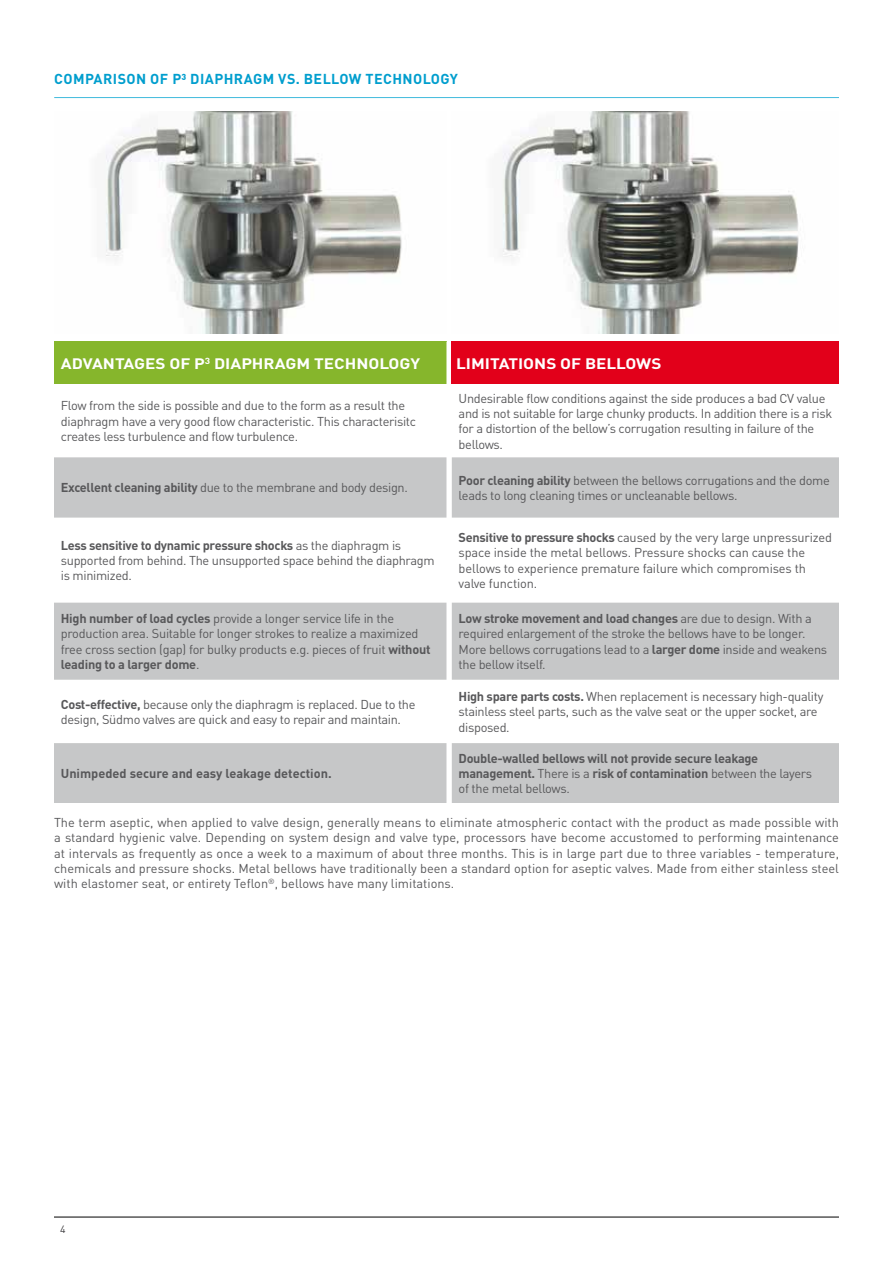
<style>
.page{position:relative;width:893px;height:1263px;background:#fff}
.page>*{position:absolute;margin:0;border:0;box-sizing:border-box;transform-origin:0 0}
.t1{font:700 15px "DIN Pro";color:#fff;scale:1.14 1}
.t2{font:700 14.25px "DIN Pro";letter-spacing:.03em;color:#009ece}
.t3{font:12.75px/15.3px "DIN Pro";letter-spacing:-.025em;color:#58585a}
.t4{font:700 12.75px/15.3px "DIN Pro";letter-spacing:-.025em;color:#58585a}
.t5{font:700 12.75px "DIN Pro";color:#58585a}
.t6{font:10.5px "DIN Pro";color:#3e3d40}
.s1{font-weight:700}
.s2{font-weight:400}
</style>
<div class="page">
<hr style="left:54px;top:1217px;width:785px;height:1px;background:#000">
<img style="left:105px;top:112px;width:297px;height:222px">
<img style="left:502px;top:112px;width:297px;height:222px">
<hr style="left:54px;top:97px;width:785px;height:1px;background:#41badc">
<div style="left:54px;top:342px;width:398px;height:42px;background:#86b62c"></div>
<div style="left:452px;top:342px;width:387px;height:42px;background:#e2001a"></div>
<svg style="left:54px;top:457px;width:785px;height:223px;fill:#c6c7c8"></svg>
<div style="left:54px;top:743px;width:785px;height:60px;background:#c6c7c8"></div>
<p class="t2" style="left:54px;top:67px;width:405px">COMPARISON OF P³ DIAPHRAGM VS. BELLOW TECHNOLOGY</p>
<p class="t1" style="left:61px;top:351px;width:317px">ADVANTAGES OF P<sup>3</sup> DIAPHRAGM TECHNOLOGY</p>
<p class="t1" style="left:456px;top:351px;width:182px">LIMITATIONS OF BELLOWS</p>
<p class="t3" style="left:61px;top:397px;width:357px">Flow from the side is possible and due to the form as a result the diaphragm have a very good flow characteristic. This characterisitc creates less turbulence and flow turbulence.</p>
<p class="t3" style="left:459px;top:389px;width:375px">Undesirable flow conditions against the side produces a bad CV value and is not suitable for large chunky products. In addition there is a risk for a distortion of the bellow’s corrugation resulting in failure of the bellows.</p>
<p class="t3" style="left:61px;top:479px;width:349px"><span class="s1">Excellent cleaning ability</span> due to the membrane and body design.</p>
<p class="t3" style="left:459px;top:471px;width:373px"><span class="s1">Poor cleaning ability</span> between the bellows corrugations and the dome leads to long cleaning times or uncleanable bellows.</p>
<p class="t3" style="left:61px;top:536px;width:375px"><span class="s1">Less sensitive to dynamic pressure shocks</span> as the diaphragm is supported from behind. The unsupported space behind the diaphragm is minimized.</p>
<p class="t3" style="left:459px;top:528px;width:375px"><span class="s1">Sensitive to pressure shocks</span> caused by the very large unpressurized space inside the metal bellows. Pressure shocks can cause the bellows to experience premature failure which compromises th valve function.</p>
<p class="t3" style="left:61px;top:610px;width:371px"><span class="s1">High number of load cycles</span> provide a longer service life in the production area. Suitable for longer strokes to realize a maximized free cross section (gap) for bulky products e.g. pieces of fruit <span class="s1">without leading to a larger dome</span>.</p>
<p class="t3" style="left:459px;top:610px;width:370px"><span class="s1">Low stroke movement and load changes</span> are due to design. With a required enlargement of the stroke the bellows have to be longer.<br>More bellows corrugations lead to a <span class="s1">larger dome</span> inside and weakens the bellow itself.</p>
<p class="t3" style="left:61px;top:695px;width:356px"><span class="s1">Cost-effective,</span> because only the diaphragm is replaced. Due to the design, Südmo valves are quick and easy to repair and maintain.</p>
<p class="t3" style="left:459px;top:687px;width:366px"><span class="s1">High spare parts costs.</span> When replacement is necessary high-quality stainless steel parts, such as the valve seat or the upper socket, are disposed.</p>
<p class="t5" style="left:61px;top:763px;width:272px">Unimpeded secure and easy leakage detection.</p>
<p class="t4" style="left:459px;top:749px;width:355px">Double-walled bellows will not provide secure leakage management. <span class="s2">There is a</span> risk of contamination <span class="s2">between the layers of the metal bellows.</span></p>
<p class="t3" style="left:54px;top:813px;width:787px;text-align:justify">The term aseptic, when applied to valve design, generally means to eliminate atmospheric contact with the product as made possible with a standard hygienic valve. Depending on system design and valve type, processors have become accustomed to performing maintenance at intervals as frequently as once a week to a maximum of about three months. This is in large part due to three variables - temperature, chemicals and pressure shocks. Metal bellows have traditionally been a standard option for aseptic valves. Made from either stainless steel with elastomer seat, or entirety Teflon<sup>®</sup>, bellows have many limitations.</p>
<p class="t6" style="left:60px;top:1221px;width:7px">4</p>
</div>
